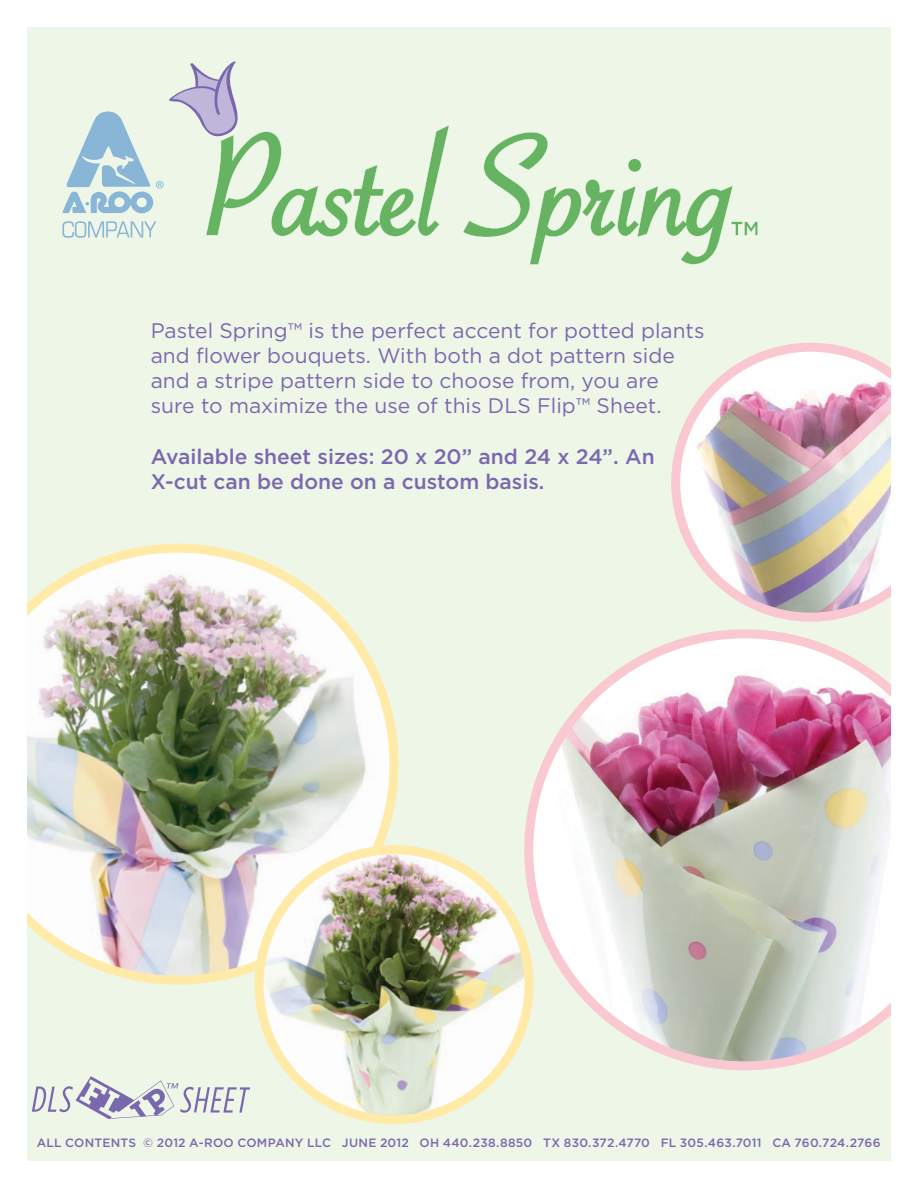
<style>
.page{position:relative;width:918px;height:1188px;background:#fff}
.page>*{position:absolute;margin:0;border:0;box-sizing:border-box;transform-origin:0 0}
.t1{font:21px/25.2px "Gotham";color:#7a68ae}
.t2{font:500 21px/25.2px "Gotham";color:#7a68ae}
.t3{font:500 12px "Gotham";letter-spacing:.015em;color:#7a68ae}
</style>
<div class="page">
<div style="left:27px;top:27px;width:864px;height:1134px;background:#eef6e8"></div>
<svg style="left:463px;top:132px;width:295px;height:133px"></svg>
<svg style="left:62px;top:61px;width:387px;height:177px"></svg>
<svg style="left:32px;top:1076px;width:218px;height:43px"></svg>
<img style="left:524px;top:629px;width:367px;height:441px">
<img style="left:27px;top:544px;width:372px;height:441px">
<img style="left:671px;top:343px;width:220px;height:279px">
<img style="left:259px;top:850px;width:270px;height:270px;border-radius:135px">
<div style="left:255px;top:845px;width:279px;height:279px;border:9px solid #ffeaa8;border-radius:50%"></div>
<p class="t1" style="left:151px;top:317px;width:555px">Pastel Spring™ is the perfect accent for potted plants and flower bouquets. With both a dot pattern side and a stripe pattern side to choose from, you are sure to maximize the use of this DLS Flip™ Sheet.</p>
<p class="t2" style="left:151px;top:443px;width:505px">Available sheet sizes: 20 x 20” and 24 x 24”. An<br>X-cut can be done on a custom basis.</p>
<p class="t3" style="left:37px;top:1136px;width:845px">ALL CONTENTS © 2012 A-ROO COMPANY LLC JUNE 2012 OH 440.238.8850 TX 830.372.4770 FL 305.463.7011 CA 760.724.2766</p>
</div>
